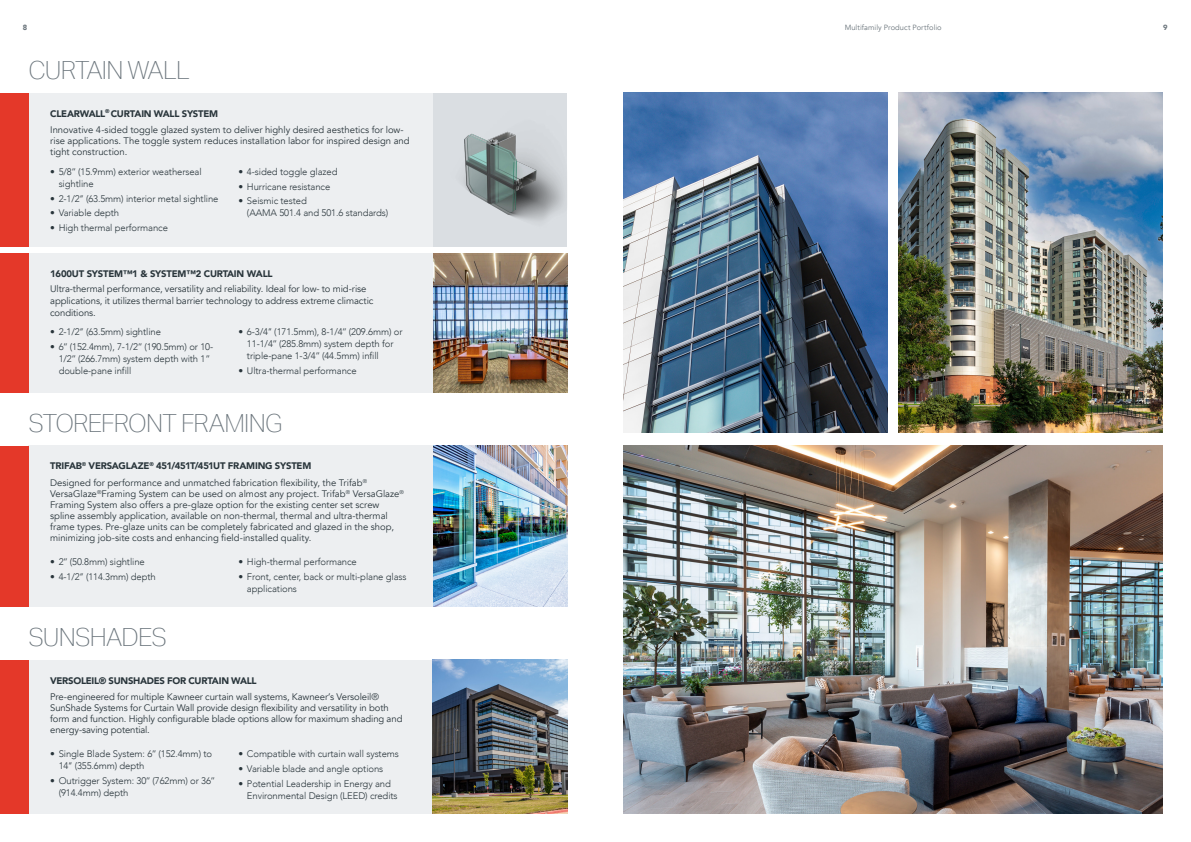
<style>
.page{position:relative;width:1191px;height:842px;background:#fff}
.page>*{position:absolute;margin:0;border:0;box-sizing:border-box;transform-origin:0 0}
.Heading{font:100 25px "Aktiv Grotesk";letter-spacing:-.035em;color:#6a747b}
.Benefit_Bullets{font:9.5px/11px "Avenir";letter-spacing:-.005em;color:#29353b}
.t1{font:300 9.5px/12px "Avenir";letter-spacing:-.01em;color:#29353b}
.Benefits_Headline{font:9.5px/12px "Avenir";letter-spacing:-.01em;color:#29353b}
.Benefits_Headline-2{font:900 9.5px "Avenir";letter-spacing:-.02em;color:#29353b}
.Benefit_Bullets-2{font:900 9.5px "Avenir";letter-spacing:-.025em;color:#29353b}
.Note{font:7.5px "Avenir";letter-spacing:.01em;color:#6a747b}
.Note-2{font:900 7.5px "Avenir";color:#6a747b}
</style>
<div class="page">
<div style="left:432px;top:93px;width:135px;height:153px;background:#dadee2"></div>
<div style="left:28px;top:93px;width:404px;height:153px;background:#edeff1"></div>
<div style="left:0;top:93px;width:28px;height:153px;background:#e43829"></div>
<img style="left:432px;top:111px;width:133px;height:126px">
<div style="left:28px;top:253px;width:404px;height:139px;background:#edeff1"></div>
<div style="left:0;top:253px;width:28px;height:139px;background:#e43829"></div>
<img style="left:433px;top:253px;width:134px;height:139px">
<img style="left:432px;top:446px;width:135px;height:161px">
<div style="left:28px;top:446px;width:404px;height:161px;background:#edeff1"></div>
<div style="left:0;top:446px;width:28px;height:161px;background:#e43829"></div>
<div style="left:28px;top:660px;width:404px;height:154px;background:#edeff1"></div>
<div style="left:0;top:660px;width:28px;height:154px;background:#e43829"></div>
<img style="left:432px;top:660px;width:135px;height:154px">
<img style="left:624px;top:92px;width:263px;height:340px">
<img style="left:899px;top:92px;width:263px;height:340px">
<img style="left:624px;top:445px;width:538px;height:369px">
<p class="Note-2" style="left:23px;top:21px;width:6px">8</p>
<p class="Note" style="left:844px;top:23px;width:99px">Multifamily Product Portfolio</p>
<p class="Note-2" style="left:1163px;top:21px;width:6px">9</p>
<p class="Heading" style="left:28px;top:56px;width:163px">CURTAIN WALL</p>
<p class="Benefits_Headline-2" style="left:50px;top:105px;width:169px">CLEARWALL<sup>®</sup> CURTAIN WALL SYSTEM</p>
<p class="Benefit_Bullets" style="left:50px;top:125px;width:361px">Innovative 4-sided toggle glazed system to deliver highly desired aesthetics for low&shy;rise applications. The toggle system reduces installation labor for inspired design and tight construction.</p>
<p class="t1" style="left:59px;top:166px;width:144px;text-indent:-9px">• 5/8’’ (15.9mm) exterior weatherseal sightline</p>
<p class="t1" style="left:50px;top:192px;width:170px">• 2-1/2’’ (63.5mm) interior metal sightline</p>
<p class="t1" style="left:50px;top:207px;width:70px">• Variable depth</p>
<p class="t1" style="left:50px;top:222px;width:119px">• High thermal performance</p>
<p class="t1" style="left:238px;top:166px;width:100px">• 4-sided toggle glazed</p>
<p class="t1" style="left:238px;top:180px;width:93px">• Hurricane resistance</p>
<p class="t1" style="left:247px;top:195px;width:143px;text-indent:-9px">• Seismic tested<br>(AAMA 501.4 and 501.6 standards)</p>
<p class="Benefits_Headline-2" style="left:50px;top:266px;width:224px">1600UT SYSTEM™1 &amp; SYSTEM™2 CURTAIN WALL</p>
<p class="Benefits_Headline" style="left:50px;top:283px;width:325px">Ultra-thermal performance, versatility and reliability. Ideal for low- to mid-rise applications, it utilizes thermal barrier technology to address extreme climactic conditions.</p>
<p class="t1" style="left:50px;top:326px;width:112px">• 2-1/2’’ (63.5mm) sightline</p>
<p class="t1" style="left:59px;top:341px;width:156px;text-indent:-9px">• 6’’ (152.4mm), 7-1/2’’ (190.5mm) or 10-<br>1/2’’ (266.7mm) system depth with 1” double-pane infill</p>
<p class="t1" style="left:247px;top:326px;width:157px;text-indent:-9px">• 6-3/4’’ (171.5mm), 8-1/4’’ (209.6mm) or<br>11-1/4’’ (285.8mm) system depth for triple-pane 1-3/4’’ (44.5mm) infill</p>
<p class="t1" style="left:238px;top:365px;width:120px">• Ultra-thermal performance</p>
<p class="Heading" style="left:28px;top:409px;width:256px">STOREFRONT FRAMING</p>
<p class="Benefits_Headline-2" style="left:50px;top:458px;width:263px">TRIFAB<sup>®</sup> VERSAGLAZE<sup>®</sup> 451/451T/451UT FRAMING SYSTEM</p>
<p class="Benefit_Bullets" style="left:50px;top:477px;width:355px">Designed for performance and unmatched fabrication flexibility, the Trifab<sup>® </sup>VersaGlaze<sup>®</sup>Framing System can be used on almost any project. Trifab<sup>®</sup> VersaGlaze<sup>® </sup>Framing System also offers a pre-glaze option for the existing center set screw spline assembly application, available on non-thermal, thermal and ultra-thermal frame types. Pre-glaze units can be completely fabricated and glazed in the shop, minimizing job-site costs and enhancing field-installed quality.</p>
<p class="t1" style="left:50px;top:556px;width:96px">• 2’’ (50.8mm) sightline</p>
<p class="t1" style="left:50px;top:570px;width:107px">• 4-1/2’’ (114.3mm) depth</p>
<p class="t1" style="left:238px;top:556px;width:120px">• High-thermal performance</p>
<p class="t1" style="left:247px;top:570px;width:161px;text-indent:-9px">• Front, center, back or multi-plane glass applications</p>
<p class="Heading" style="left:28px;top:623px;width:140px">SUNSHADES</p>
<p class="Benefit_Bullets-2" style="left:50px;top:672px;width:208px">VERSOLEIL® SUNSHADES FOR CURTAIN WALL</p>
<p class="Benefit_Bullets" style="left:50px;top:692px;width:354px">Pre-engineered for multiple Kawneer curtain wall systems, Kawneer’s Versoleil® SunShade Systems for Curtain Wall provide design flexibility and versatility in both form and function. Highly configurable blade options allow for maximum shading and energy-saving potential.</p>
<p class="t1" style="left:59px;top:748px;width:155px;text-indent:-9px">• Single Blade System: 6’’ (152.4mm) to<br>14’’ (355.6mm) depth</p>
<p class="t1" style="left:59px;top:774px;width:158px;text-indent:-9px">• Outrigger System: 30’’ (762mm) or 36’’ (914.4mm) depth</p>
<p class="t1" style="left:238px;top:748px;width:162px">• Compatible with curtain wall systems</p>
<p class="t1" style="left:238px;top:762px;width:146px">• Variable blade and angle options</p>
<p class="t1" style="left:247px;top:777px;width:152px;text-indent:-9px">• Potential Leadership in Energy and<br>Environmental Design (LEED) credits</p>
</div>
